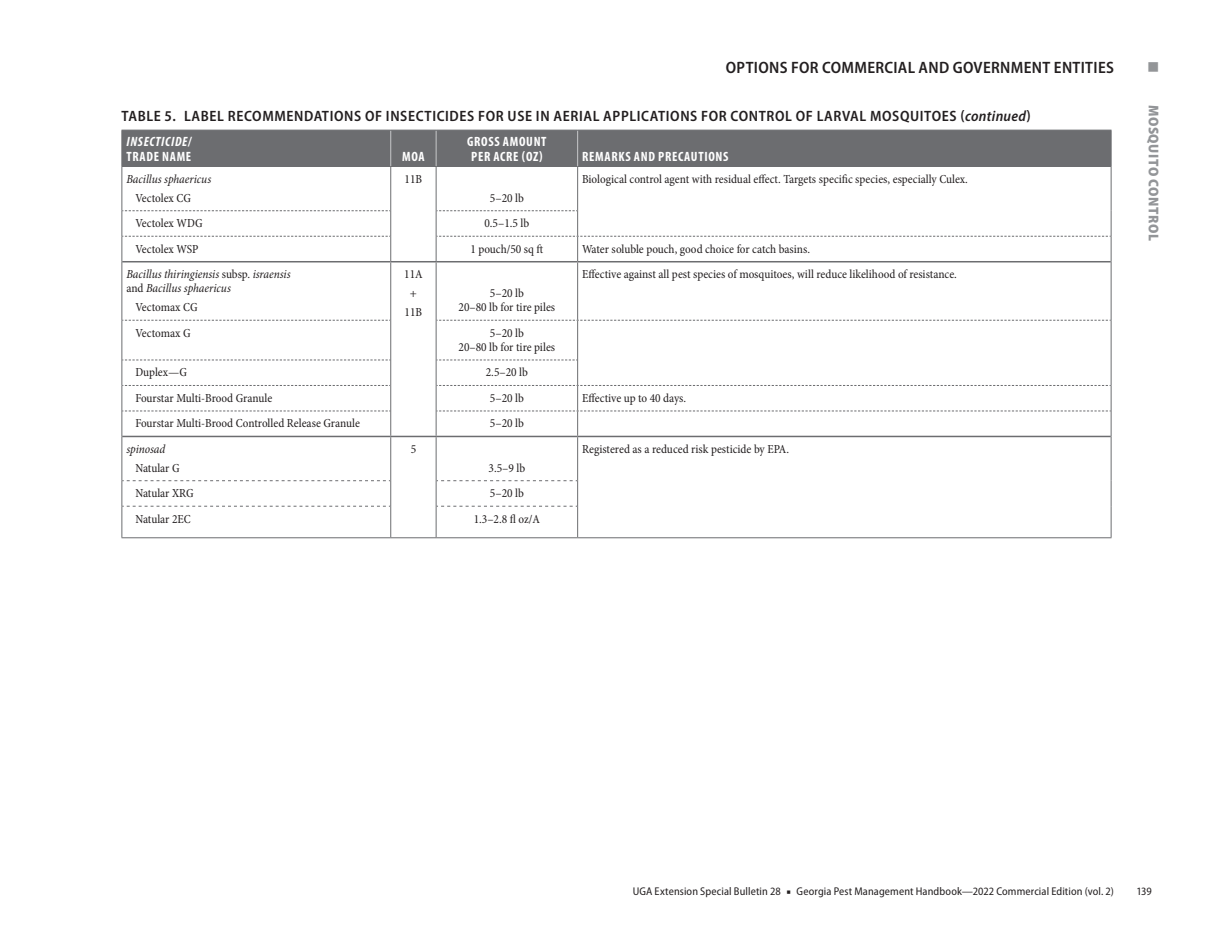
<style>
.page{position:relative;width:1215px;height:945px;background:#fff}
.page>*{position:absolute;margin:0;border:0;box-sizing:border-box;transform-origin:0 0}
.t1{font:600 semi-condensed 16.5px "Myriad Pro";letter-spacing:.02em;color:#231f20}
.t2{font:16.5px "Wingdings";color:#939598}
.t3{font:600 semi-condensed 15px "Myriad Pro";letter-spacing:.04em;color:#231f20}
.t4{font:900 semi-condensed 14.25px "Myriad Pro";letter-spacing:.035em;color:#939598}
.t5{font:700 condensed 13.5px/14.2px "Myriad Pro";letter-spacing:.05em;color:#fff;text-align:center}
.t6{font:italic 700 condensed 13.5px/14.2px "Myriad Pro";letter-spacing:.05em;color:#fff}
.t7{font:condensed 12.3px/18.8px "Minion Pro";color:#231f20;text-align:center}
.t8{font:italic condensed 12.3px/14.2px "Minion Pro";color:#231f20}
.t9{font:semi-condensed 11.25px "Myriad Pro";letter-spacing:.01em;color:#231f20}
.s1{font-style:italic}
.s2{font-style:normal}
.s3{font-family:"Minion Pro";font-stretch:normal}
</style>
<div class="page">
<div style="left:123px;top:131px;width:988px;height:35px;background:#6c6d70"></div>
<hr style="left:122px;top:506px;width:1px;height:31px;background:#6c6d70">
<hr style="left:122px;top:537px;width:269px;height:1px;background:#6c6d70">
<hr style="left:436px;top:537px;width:142px;height:1px;background:#6c6d70">
<hr style="left:122px;top:320px;width:1px;height:40px;background:#6c6d70">
<hr style="left:577px;top:321px;width:1px;height:39px;background:#6c6d70">
<hr style="left:1111px;top:320px;width:1px;height:40px;background:#6c6d70">
<hr style="left:122px;top:167px;width:1px;height:44px;background:#6c6d70">
<hr style="left:390px;top:167px;width:1px;height:44px;background:#6c6d70">
<hr style="left:436px;top:167px;width:1px;height:44px;background:#6c6d70">
<hr style="left:577px;top:167px;width:1px;height:44px;background:#6c6d70">
<hr style="left:1111px;top:167px;width:1px;height:44px;background:#6c6d70">
<hr style="left:122px;top:262px;width:1px;height:58px;background:#6c6d70">
<hr style="left:390px;top:262px;width:1px;height:58px;background:#6c6d70">
<hr style="left:436px;top:262px;width:1px;height:58px;background:#6c6d70">
<hr style="left:577px;top:262px;width:1px;height:58px;background:#6c6d70">
<hr style="left:1111px;top:262px;width:1px;height:58px;background:#6c6d70">
<hr style="left:390px;top:320px;width:1px;height:40px;background:#6c6d70">
<hr style="left:436px;top:320px;width:1px;height:40px;background:#6c6d70">
<hr style="left:122px;top:436px;width:1px;height:45px;background:#6c6d70">
<hr style="left:390px;top:437px;width:1px;height:44px;background:#6c6d70">
<hr style="left:436px;top:437px;width:1px;height:44px;background:#6c6d70">
<hr style="left:390px;top:506px;width:1px;height:31px;background:#6c6d70">
<hr style="left:436px;top:506px;width:1px;height:31px;background:#6c6d70">
<hr style="left:391px;top:537px;width:45px;height:1px;background:#6c6d70">
<svg style="left:122px;top:480px;width:269px;height:27px"></svg>
<hr style="left:122px;top:130px;width:1px;height:36px;background:#6c6d70">
<hr style="left:1111px;top:130px;width:1px;height:36px;background:#6c6d70">
<hr style="left:390px;top:130px;width:1px;height:36px;background:#c7c8ca">
<hr style="left:436px;top:130px;width:1px;height:36px;background:#c7c8ca">
<hr style="left:577px;top:130px;width:1px;height:36px;background:#c7c8ca">
<svg style="left:122px;top:210px;width:269px;height:51px"></svg>
<svg style="left:436px;top:210px;width:676px;height:52px"></svg>
<svg style="left:122px;top:320px;width:268px;height:1px"></svg>
<svg style="left:436px;top:320px;width:675px;height:1px"></svg>
<svg style="left:122px;top:360px;width:269px;height:76px"></svg>
<svg style="left:436px;top:360px;width:676px;height:76px"></svg>
<hr style="left:122px;top:130px;width:269px;height:1px;background:#6c6d70">
<hr style="left:391px;top:130px;width:45px;height:1px;background:#6c6d70">
<hr style="left:436px;top:130px;width:142px;height:1px;background:#6c6d70">
<hr style="left:578px;top:130px;width:534px;height:1px;background:#6c6d70">
<hr style="left:122px;top:436px;width:269px;height:1px;background:#6c6d70">
<hr style="left:391px;top:436px;width:45px;height:1px;background:#6c6d70">
<hr style="left:436px;top:436px;width:142px;height:1px;background:#6c6d70">
<hr style="left:391px;top:261px;width:45px;height:1px;background:#6c6d70">
<hr style="left:122px;top:261px;width:269px;height:1px;background:#6c6d70">
<hr style="left:436px;top:261px;width:142px;height:1px;background:#6c6d70">
<hr style="left:578px;top:261px;width:533px;height:1px;background:#6c6d70">
<hr style="left:122px;top:166px;width:269px;height:1px;background:#6c6d70">
<hr style="left:391px;top:166px;width:45px;height:1px;background:#6c6d70">
<hr style="left:436px;top:166px;width:142px;height:1px;background:#6c6d70">
<hr style="left:578px;top:166px;width:534px;height:1px;background:#6c6d70">
<hr style="left:578px;top:436px;width:533px;height:1px;background:#6c6d70">
<hr style="left:577px;top:437px;width:1px;height:44px;background:#6c6d70">
<hr style="left:1111px;top:436px;width:1px;height:45px;background:#6c6d70">
<svg style="left:436px;top:480px;width:142px;height:27px"></svg>
<svg style="left:1111px;top:481px;width:1px;height:25px"></svg>
<hr style="left:577px;top:506px;width:1px;height:31px;background:#6c6d70">
<hr style="left:1111px;top:506px;width:1px;height:31px;background:#6c6d70">
<hr style="left:578px;top:537px;width:534px;height:1px;background:#6c6d70">
<h1 class="t1" style="left:726px;top:58px;width:390px">OPTIONS FOR COMMERCIAL AND GOVERNMENT ENTITIES</h1>
<h1 class="t2" style="left:1147px;top:58px;width:14px">■</h1>
<p class="t4" style="left:1162px;top:105px;width:137px;rotate:90deg">MOSQUITO CONTROL</p>
<p class="t3" style="left:122px;top:107px;width:911px">TABLE 5. LABEL RECOMMENDATIONS OF INSECTICIDES FOR USE IN AERIAL APPLICATIONS FOR CONTROL OF LARVAL MOSQUITOES (<span class="s1">continued</span>)</p>
<p class="t6" style="left:127px;top:134px;width:67px">INSECTICIDE<span class="s2">/<br>TRADE NAME</span></p>
<p class="t5" style="left:467px;top:134px;width:81px">GROSS AMOUNT<br>PER ACRE (OZ)</p>
<p class="t5" style="left:402px;top:149px;width:24px">MOA</p>
<p class="t5" style="left:582px;top:149px;width:148px">REMARKS AND PRECAUTIONS</p>
<p class="t8" style="left:126px;top:172px;width:86px">Bacillus sphaericus</p>
<p class="t7" style="left:135px;top:189px;width:57px">Vectolex CG</p>
<p class="t7" style="left:582px;top:170px;width:387px">Biological control agent with residual effect. Targets specific species, especially Culex.</p>
<p class="t7" style="left:405px;top:170px;width:19px">11B</p>
<p class="t7" style="left:490px;top:189px;width:35px">5–20 lb</p>
<p class="t7" style="left:135px;top:214px;width:69px">Vectolex WDG</p>
<p class="t7" style="left:484px;top:214px;width:46px">0.5–1.5 lb</p>
<p class="t7" style="left:135px;top:240px;width:64px">Vectolex WSP</p>
<p class="t7" style="left:470px;top:240px;width:74px">1 pouch/50 sq ft</p>
<p class="t7" style="left:582px;top:240px;width:229px">Water soluble pouch, good choice for catch basins.</p>
<p class="t8" style="left:126px;top:267px;width:166px">Bacillus thiringiensis <span class="s2">subsp.</span> israensis <span class="s2">and</span> Bacillus sphaericus</p>
<p class="t7" style="left:135px;top:298px;width:64px">Vectomax CG</p>
<p class="t7" style="left:582px;top:265px;width:376px">Effective against all pest species of mosquitoes, will reduce likelihood of resistance.</p>
<p class="t7" style="left:404px;top:265px;width:20px">11A +<br>11B</p>
<p class="t7" style="left:459px;top:286px;width:98px;line-height:14.2px">5–20 lb<br>20–80 lb for tire piles</p>
<p class="t7" style="left:135px;top:324px;width:57px">Vectomax G</p>
<p class="t7" style="left:459px;top:326px;width:98px;line-height:14.2px">5–20 lb<br>20–80 lb for tire piles</p>
<p class="t7" style="left:135px;top:363px;width:53px">Duplex—G</p>
<p class="t7" style="left:486px;top:363px;width:44px">2.5–20 lb</p>
<p class="t7" style="left:135px;top:389px;width:138px">Fourstar Multi-Brood Granule</p>
<p class="t7" style="left:490px;top:389px;width:35px">5–20 lb</p>
<p class="t7" style="left:582px;top:389px;width:106px">Effective up to 40 days.</p>
<p class="t7" style="left:135px;top:414px;width:226px">Fourstar Multi-Brood Controlled Release Granule</p>
<p class="t7" style="left:490px;top:414px;width:35px">5–20 lb</p>
<p class="t8" style="left:126px;top:442px;width:40px">spinosad</p>
<p class="t7" style="left:135px;top:459px;width:46px">Natular G</p>
<p class="t7" style="left:582px;top:440px;width:209px">Registered as a reduced risk pesticide by EPA.</p>
<p class="t7" style="left:411px;top:440px;width:7px">5</p>
<p class="t7" style="left:489px;top:459px;width:38px">3.5–9 lb</p>
<p class="t7" style="left:135px;top:484px;width:60px">Natular XRG</p>
<p class="t7" style="left:490px;top:484px;width:35px">5–20 lb</p>
<p class="t7" style="left:135px;top:510px;width:57px">Natular 2EC</p>
<p class="t7" style="left:474px;top:510px;width:68px">1.3–2.8 fl oz/A</p>
<p class="t9" style="left:633px;top:885px;width:483px">UGA Extension Special Bulletin 28 <span class="s3">■</span> Georgia Pest Management Handbook—2022 Commercial Edition (vol. 2)</p>
<p class="t9" style="left:1136px;top:885px;width:17px">139</p>
</div>
